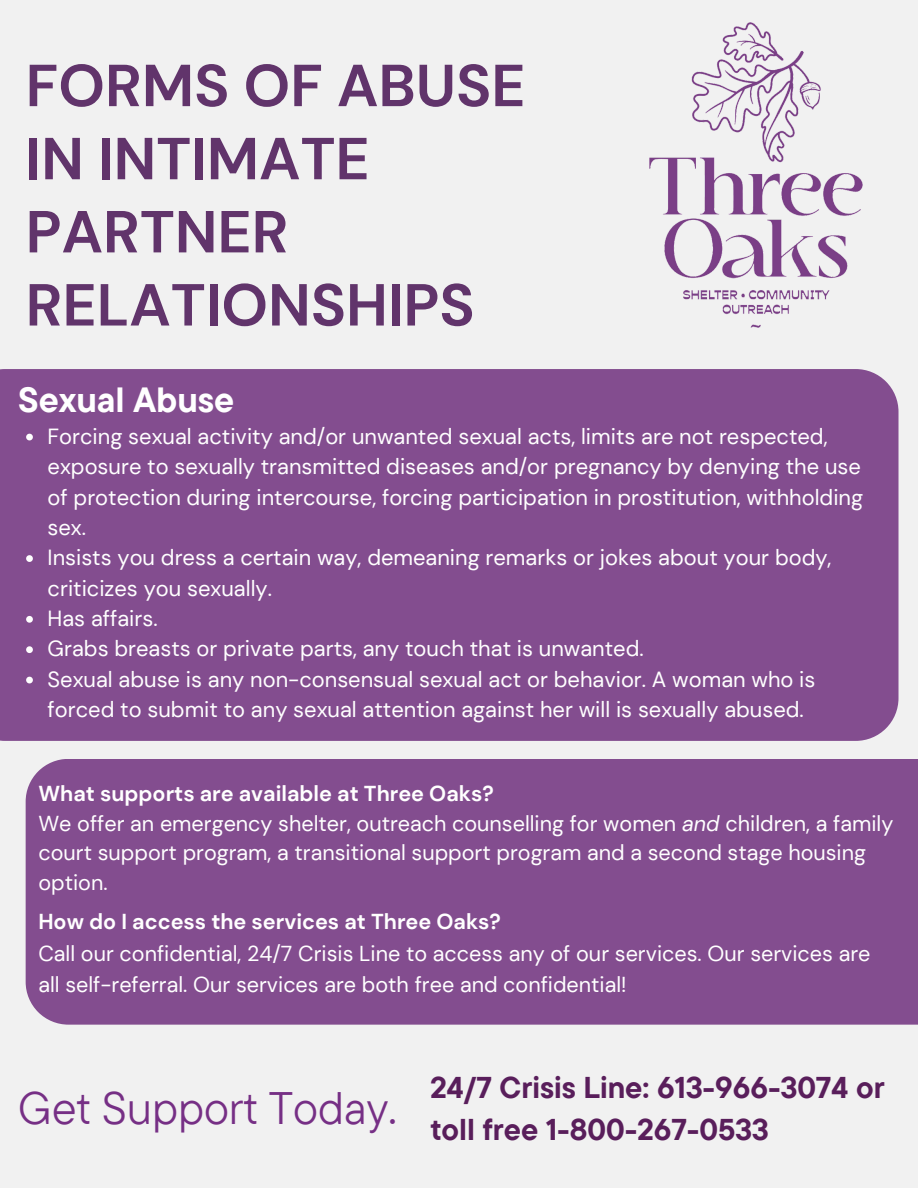
<style>
.page{position:relative;width:918px;height:1188px;background:#f1f1f1}
.page>*{position:absolute;margin:0;border:0;box-sizing:border-box;transform-origin:0 0}
.t1{font:700 59.1px/73.2px "DM Sans";color:#61346b}
.t2{font:45.45px "TT Commons Pro";color:#762f85}
.t3{font:700 34.95px "TT Commons Pro";color:#fff}
.t4{font:700 30px "TT Commons Pro";color:#591e5b}
.t5{font:21.9px/30.3px "DM Sans";color:#fff}
.t6{font:21.6px/29.2px "DM Sans";color:#fff}
.t7{font:700 21.6px "DM Sans";color:#fff}
.s1{font-style:italic}
</style>
<div class="page">
<div style="left:0;top:369px;width:899px;height:372px;background:#834d8f"></div>
<svg style="left:26px;top:434px;width:7px;height:6px"></svg>
<svg style="left:26px;top:555px;width:7px;height:7px"></svg>
<svg style="left:26px;top:616px;width:7px;height:7px"></svg>
<svg style="left:26px;top:646px;width:7px;height:7px"></svg>
<svg style="left:26px;top:677px;width:7px;height:6px"></svg>
<div style="left:26px;top:759px;width:892px;height:266px;background:#834d8f"></div>
<img style="left:649px;top:22px;width:214px;height:306px">
<p class="t1" style="left:26px;top:49px;width:501px">FORMS OF ABUSE<br>IN INTIMATE<br>PARTNER<br>RELATIONSHIPS</p>
<p class="t3" style="left:18px;top:377px;width:218px">Sexual Abuse</p>
<p class="t5" style="left:48px;top:421px;width:817px">Forcing sexual activity and/or unwanted sexual acts, limits are not respected, exposure to sexually transmitted diseases and/or pregnancy by denying the use of protection during intercourse, forcing participation in prostitution, withholding sex.</p>
<p class="t5" style="left:48px;top:543px;width:785px">Insists you dress a certain way, demeaning remarks or jokes about your body, criticizes you sexually.</p>
<p class="t5" style="left:48px;top:603px;width:112px">Has affairs.</p>
<p class="t5" style="left:48px;top:634px;width:598px">Grabs breasts or private parts, any touch that is unwanted.</p>
<p class="t5" style="left:48px;top:664px;width:769px">Sexual abuse is any non-consensual sexual act or behavior. A woman who is forced to submit to any sexual attention against her will is sexually abused.</p>
<p class="t7" style="left:38px;top:779px;width:457px">What supports are available at Three Oaks?</p>
<p class="t6" style="left:38px;top:809px;width:856px">We offer an emergency shelter, outreach counselling for women <span class="s1">and</span> children, a family court support program, a transitional support program and a second stage housing option.</p>
<p class="t7" style="left:38px;top:908px;width:464px">How do I access the services at Three Oaks?</p>
<p class="t6" style="left:38px;top:938px;width:834px;line-height:31.5px">Call our confidential, 24/7 Crisis Line to access any of our services. Our services are all self-referral. Our services are both free and confidential!</p>
<p class="t2" style="left:18px;top:1079px;width:380px">Get Support Today.</p>
<p class="t4" style="left:430px;top:1068px;width:456px">24/7 Crisis Line: 613-966-3074 or</p>
<p class="t4" style="left:430px;top:1110px;width:340px">toll free 1-800-267-0533</p>
</div>
